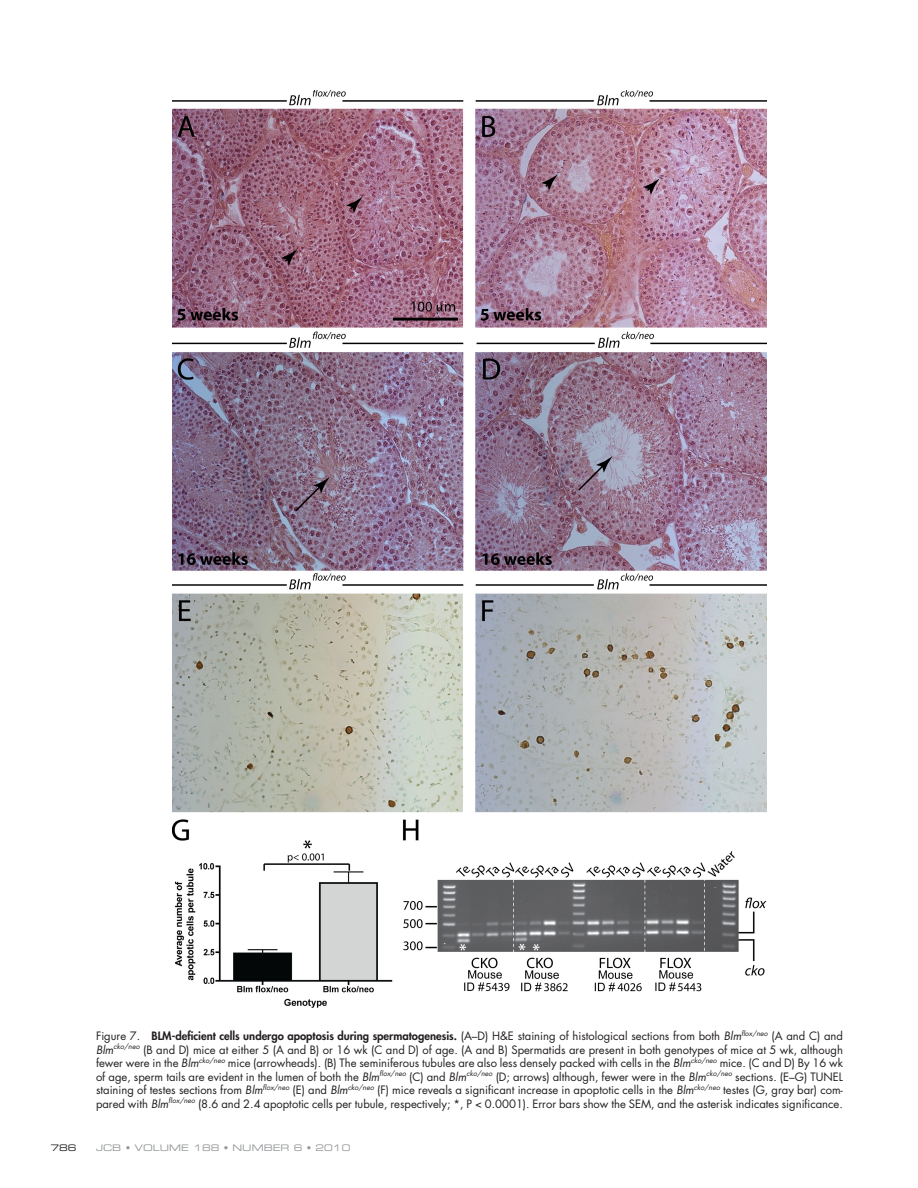
<style>
.page{position:relative;width:918px;height:1188px;background:#fff}
.page>*{position:absolute;margin:0;border:0;box-sizing:border-box;transform-origin:0 0}
.t1{font:11.25px/13.5px "Futura Std";color:#231f20;text-align:justify}
.t2{font:9px "Eurostile LT Std Ex 2";color:#949698}
.t3{font:9px "Eurostile LT Std Ex 2";color:#231f20}
.s1{font-weight:800}
.s2{font-style:italic}
</style>
<div class="page">
<img style="left:172px;top:90px;width:594px;height:917px">
<p class="t1" style="left:96px;top:1029px;width:749px">Figure 7. <span class="s1">BLM-deficient cells undergo apoptosis during spermatogenesis.</span> (A–D) H&amp;E staining of histological sections from both <span class="s2">Blm</span><sup>flox/neo</sup> (A and C) and <span class="s2">Blm</span><sup>cko/neo</sup> (B and D) mice at either 5 (A and B) or 16 wk (C and D) of age. (A and B) Spermatids are present in both genotypes of mice at 5 wk, although fewer were in the <span class="s2">Blm</span><sup>cko/neo</sup> mice (arrowheads). (B) The seminiferous tubules are also less densely packed with cells in the <span class="s2">Blm</span><sup>cko/neo</sup> mice. (C and D) By 16 wk of age, sperm tails are evident in the lumen of both the <span class="s2">Blm</span><sup>flox/neo</sup> (C) and <span class="s2">Blm</span><sup>cko/neo</sup> (D; arrows) although, fewer were in the <span class="s2">Blm</span><sup>cko/neo</sup> sections. (E–G) TUNEL staining of testes sections from <span class="s2">Blm</span><sup>flox/neo</sup> (E) and <span class="s2">Blm</span><sup>cko/neo</sup> (F) mice reveals a significant increase in apoptotic cells in the <span class="s2">Blm</span><sup>cko/neo</sup> testes (G, gray bar) com&shy;pared with <span class="s2">Blm</span><sup>flox/neo</sup> (8.6 and 2.4 apoptotic cells per tubule, respectively; *, P &lt; 0.0001). Error bars show the SEM, and the asterisk indicates significance.</p>
<p class="t3" style="left:50px;top:1142px;width:28px">786</p>
<p class="t2" style="left:96px;top:1142px;width:256px">JCB • VOLUME 188 • NUMBER 6 • 2010</p>
</div>
